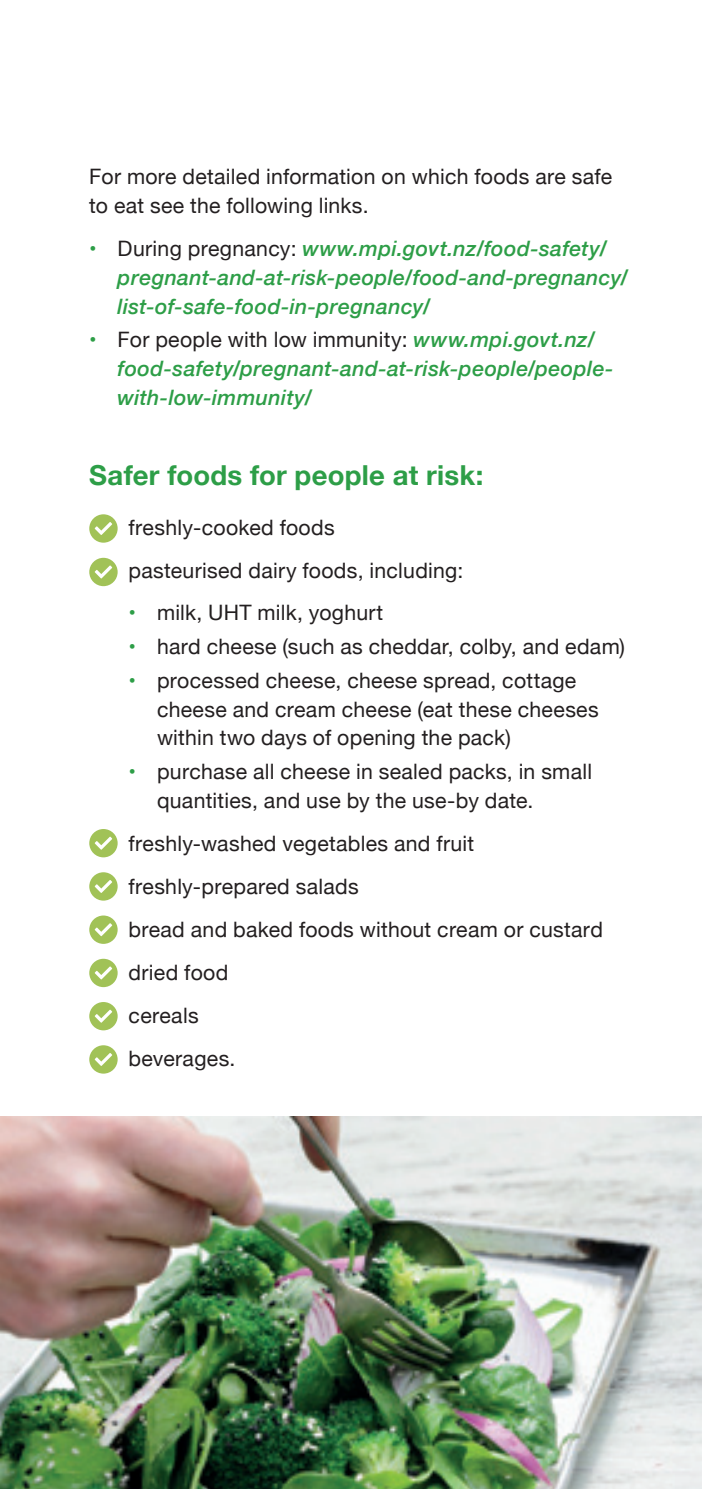
<style>
.page{position:relative;width:702px;height:1489px;background:#fff}
.page>*{position:absolute;margin:0;border:0;box-sizing:border-box;transform-origin:0 0}
.t1{font:700 27.5px "Helvetica Neue";letter-spacing:.01em;color:#2d9e47}
.t2{font:21.25px/43px "Helvetica Neue";letter-spacing:.015em;color:#231f20}
.t3{font:italic 500 21.25px/28.8px "Helvetica Neue";letter-spacing:.015em;color:#2d9e47}
.s1{font-weight:400;font-style:normal}
.s2{font-weight:400;font-style:normal;color:#231f20}
.s3{color:#2d9e47}
</style>
<div class="page">
<div style="left:89px;top:514px;width:29px;height:28px;background:#a1c257;border-radius:50%"></div>
<svg style="left:95px;top:522px;width:17px;height:13px"></svg>
<div style="left:89px;top:558px;width:29px;height:28px;background:#a1c257;border-radius:50%"></div>
<svg style="left:95px;top:565px;width:17px;height:13px"></svg>
<div style="left:89px;top:829px;width:29px;height:28px;background:#a1c257;border-radius:50%"></div>
<svg style="left:95px;top:836px;width:17px;height:13px"></svg>
<div style="left:89px;top:958px;width:29px;height:29px;background:#a1c257;border-radius:50%"></div>
<svg style="left:95px;top:966px;width:17px;height:13px"></svg>
<div style="left:89px;top:872px;width:29px;height:28px;background:#a1c257;border-radius:50%"></div>
<svg style="left:95px;top:880px;width:17px;height:12px"></svg>
<div style="left:89px;top:1001px;width:29px;height:29px;background:#a1c257;border-radius:50%"></div>
<svg style="left:95px;top:1009px;width:17px;height:13px"></svg>
<div style="left:89px;top:915px;width:29px;height:28px;background:#a1c257;border-radius:50%"></div>
<svg style="left:95px;top:923px;width:17px;height:13px"></svg>
<div style="left:89px;top:1045px;width:29px;height:28px;background:#a1c257;border-radius:50%"></div>
<svg style="left:95px;top:1053px;width:17px;height:12px"></svg>
<img style="left:0;top:1116px;width:702px;height:372px">
<p class="t2" style="left:89px;top:164px;width:524px;line-height:28.8px">For more detailed information on which foods are safe to eat see the following links.</p>
<p class="t3" style="left:118px;top:233px;width:512px;text-indent:-28px"><span class="s1">•</span> <span class="s2">During pregnancy:</span> www.mpi.govt.nz/food-safety/ pregnant-and-at-risk-people/food-and-pregnancy/ list-of-safe-food-in-pregnancy/</p>
<p class="t3" style="left:118px;top:324px;width:497px;text-indent:-28px"><span class="s1">•</span> <span class="s2">For people with low immunity:</span> www.mpi.govt.nz/ food-safety/pregnant-and-at-risk-people/people&shy;with-low-immunity/</p>
<p class="t1" style="left:89px;top:453px;width:395px">Safer foods for people at risk:</p>
<p class="t2" style="left:129px;top:506px;width:336px">freshly-cooked foods<br>pasteurised dairy foods, including:</p>
<p class="t2" style="left:129px;top:592px;width:256px"><span class="s3">•</span> milk, UHT milk, yoghurt</p>
<p class="t2" style="left:129px;top:626px;width:498px"><span class="s3">•</span> hard cheese (such as cheddar, colby, and edam)</p>
<p class="t2" style="left:157px;top:667px;width:443px;line-height:28.8px;text-indent:-28px"><span class="s3">•</span> processed cheese, cheese spread, cottage cheese and cream cheese (eat these cheeses within two days of opening the pack)</p>
<p class="t2" style="left:157px;top:758px;width:436px;line-height:28.8px;text-indent:-28px"><span class="s3">•</span> purchase all cheese in sealed packs, in small quantities, and use by the use-by date.</p>
<p class="t2" style="left:129px;top:823px;width:476px">freshly-washed vegetables and fruit freshly-prepared salads<br>bread and baked foods without cream or custard dried food<br>cereals<br>beverages.</p>
</div>
